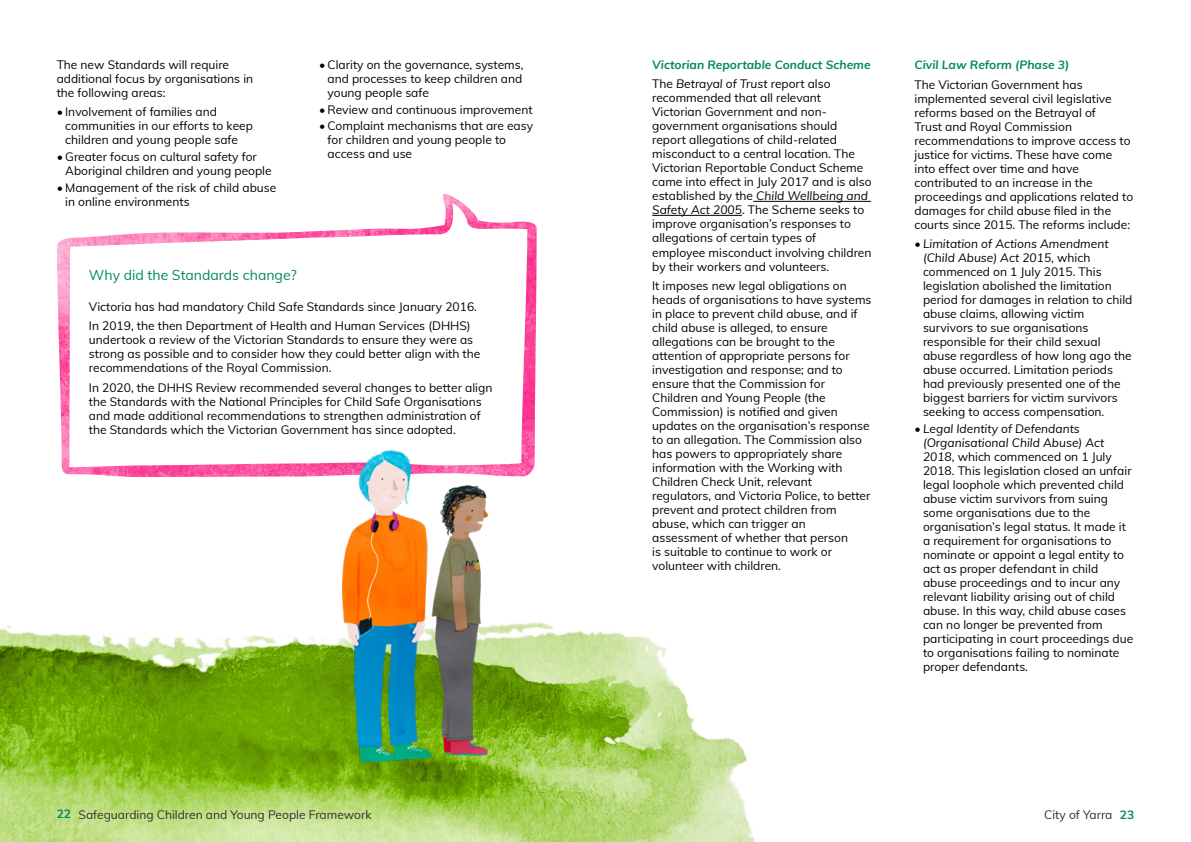
<style>
.page{position:relative;width:1191px;height:842px;background:#fff}
.page>*{position:absolute;margin:0;border:0;box-sizing:border-box;transform-origin:0 0}
.t1{font:14px "Muli";color:#008960}
.t2{font:12px/14px "Muli";color:#000}
.t3{font:italic 700 12px/19.7px "Muli";color:#008960}
.t4{font:12px "Muli";color:#332d2b}
.s1{font-weight:400;font-style:normal;color:#000}
.s2{font-weight:400;color:#000}
.s3{font-style:italic}
.s4{font-weight:700;color:#008960}
</style>
<div class="page">
<img style="left:0;top:591px;width:754px;height:251px">
<img style="left:57px;top:194px;width:479px;height:283px">
<img style="left:343px;top:451px;width:193px;height:310px">
<hr style="left:753px;top:201px;width:118px;height:1px;background:#000">
<hr style="left:652px;top:215px;width:90px;height:1px;background:#000">
<p class="t2" style="left:57px;top:57px;width:198px">The new Standards will require additional focus by organisations in the following areas:</p>
<p class="t2" style="left:65px;top:105px;width:189px;text-indent:-9px">• Involvement of families and communities in our efforts to keep children and young people safe</p>
<p class="t2" style="left:65px;top:149px;width:208px;text-indent:-9px">• Greater focus on cultural safety for<br>Aboriginal children and young people</p>
<p class="t2" style="left:65px;top:180px;width:213px;text-indent:-9px">• Management of the risk of child abuse in online environments</p>
<p class="t2" style="left:327px;top:57px;width:197px;text-align:justify;text-indent:-9px">• Clarity on the governance, systems, and processes to keep children and young people safe</p>
<p class="t2" style="left:319px;top:102px;width:215px">• Review and continuous improvement</p>
<p class="t2" style="left:327px;top:119px;width:207px;text-indent:-9px">• Complaint mechanisms that are easy for children and young people to access and use</p>
<p class="t1" style="left:89px;top:264px;width:209px">Why did the Standards change?</p>
<p class="t2" style="left:89px;top:296px;width:389px;line-height:19.7px">Victoria has had mandatory Child Safe Standards since January 2016.<br>In 2019, the then Department of Health and Human Services (DHHS)</p>
<p class="t2" style="left:89px;top:332px;width:393px">undertook a review of the Victorian Standards to ensure they were as strong as possible and to consider how they could better align with the recommendations of the Royal Commission.</p>
<p class="t2" style="left:89px;top:380px;width:405px">In 2020, the DHHS Review recommended several changes to better align the Standards with the National Principles for Child Safe Organisations and made additional recommendations to strengthen administration of the Standards which the Victorian Government has since adopted.</p>
<p class="t3" style="left:652px;top:54px;width:220px">Victorian Reportable Conduct Scheme<br><span class="s1">The</span> <span class="s2">Betrayal of Trust</span> <span class="s1">report also</span></p>
<p class="t2" style="left:652px;top:91px;width:221px">recommended that all relevant Victorian Government and non&shy;government organisations should report allegations of child-related misconduct to a central location. The Victorian Reportable Conduct Scheme came into effect in July 2017 and is also established by the <span class="s3">Child Wellbeing and Safety Act 2005</span>. The Scheme seeks to improve organisation’s responses to allegations of certain types of employee misconduct involving children by their workers and volunteers.</p>
<p class="t2" style="left:652px;top:278px;width:221px">It imposes new legal obligations on heads of organisations to have systems in place to prevent child abuse, and if child abuse is alleged, to ensure allegations can be brought to the attention of appropriate persons for investigation and response; and to ensure that the Commission for Children and Young People (the Commission) is notified and given updates on the organisation’s response to an allegation. The Commission also has powers to appropriately share information with the Working with Children Check Unit, relevant regulators, and Victoria Police, to better prevent and protect children from abuse, which can trigger an assessment of whether that person<br>is suitable to continue to work or volunteer with children.</p>
<p class="t3" style="left:914px;top:54px;width:156px">Civil Law Reform (Phase 3)</p>
<p class="t2" style="left:914px;top:77px;width:220px">The Victorian Government has implemented several civil legislative reforms based on the Betrayal of<br>Trust and Royal Commission recommendations to improve access to justice for victims. These have come into effect over time and have contributed to an increase in the proceedings and applications related to damages for child abuse filed in the courts since 2015. The reforms include:</p>
<p class="t2" style="left:923px;top:236px;width:211px;text-indent:-9px">• <span class="s3">Limitation of Actions Amendment (Child Abuse) Act 2015</span>, which commenced on 1 July 2015. This legislation abolished the limitation period for damages in relation to child abuse claims, allowing victim survivors to sue organisations responsible for their child sexual abuse regardless of how long ago the abuse occurred. Limitation periods had previously presented one of the biggest barriers for victim survivors seeking to access compensation.</p>
<p class="t2" style="left:923px;top:421px;width:212px;text-indent:-9px">• <span class="s3">Legal Identity of Defendants (Organisational Child Abuse) Act 2018</span>, which commenced on 1 July 2018. This legislation closed an unfair legal loophole which prevented child abuse victim survivors from suing some organisations due to the organisation’s legal status. It made it a requirement for organisations to nominate or appoint a legal entity to act as proper defendant in child abuse proceedings and to incur any relevant liability arising out of child abuse. In this way, child abuse cases can no longer be prevented from participating in court proceedings due to organisations failing to nominate proper defendants.</p>
<p class="t4" style="left:57px;top:806px;width:316px"><span class="s4">22</span> Safeguarding Children and Young People Framework</p>
<p class="t4" style="left:1044px;top:806px;width:92px">City of Yarra <span class="s4">23</span></p>
</div>
